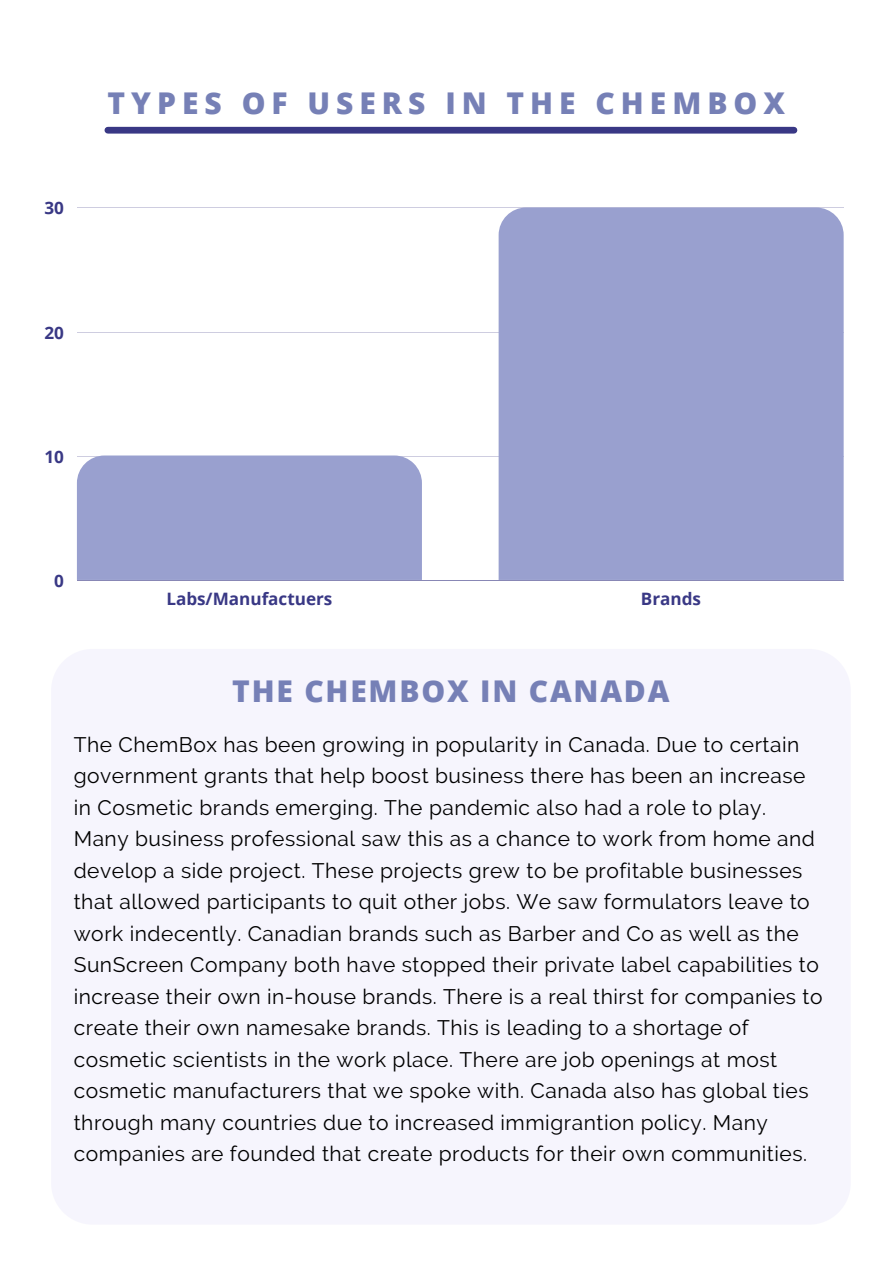
<style>
.page{position:relative;width:893px;height:1264px;background:#fff}
.page>*{position:absolute;margin:0;border:0;box-sizing:border-box;transform-origin:0 0}
.t1{font:800 30px "Open Sans";letter-spacing:.2em;color:#7680b6}
.t2{font:800 30px "Open Sans";letter-spacing:.06em;color:#7680b6}
.t3{font:21px/31.5px "Raleway";letter-spacing:.025em;color:#000}
.t4{font:700 17.1px "Open Sans";color:#393885}
</style>
<div class="page">
<hr style="left:77px;top:207px;width:766px;height:1px;background:#393885">
<hr style="left:77px;top:331px;width:766px;height:1px;background:#393885">
<hr style="left:77px;top:456px;width:766px;height:1px;background:#393885">
<hr style="left:77px;top:580px;width:766px;height:1px;background:#393885">
<div style="left:77px;top:455px;width:345px;height:125px;background:#99a0cf"></div>
<div style="left:498px;top:207px;width:345px;height:373px;background:#99a0cf"></div>
<div style="left:108px;top:127px;width:685px;height:7px;background:#393885"></div>
<p class="t4" style="left:44px;top:196px;width:21px">30</p>
<h1 class="t1" style="left:108px;top:82px;width:679px">TYPES OF USERS IN THE CHEMBOX</h1>
<p class="t4" style="left:44px;top:320px;width:21px">20</p>
<p class="t4" style="left:44px;top:444px;width:21px">10</p>
<p class="t4" style="left:54px;top:568px;width:11px">0</p>
<p class="t4" style="left:166px;top:587px;width:168px">Labs/Manufactuers</p>
<p class="t4" style="left:641px;top:587px;width:62px">Brands</p>
<h1 class="t2" style="left:232px;top:669px;width:439px">THE CHEMBOX IN CANADA</h1>
<p class="t3" style="left:74px;top:728px;width:750px">The ChemBox has been growing in popularity in Canada. Due to certain government grants that help boost business there has been an increase in Cosmetic brands emerging. The pandemic also had a role to play.<br>Many business professional saw this as a chance to work from home and develop a side project. These projects grew to be profitable businesses that allowed participants to quit other jobs. We saw formulators leave to work indecently. Canadian brands such as Barber and Co as well as the SunScreen Company both have stopped their private label capabilities to increase their own in-house brands. There is a real thirst for companies to create their own namesake brands. This is leading to a shortage of cosmetic scientists in the work place. There are job openings at most cosmetic manufacturers that we spoke with. Canada also has global ties through many countries due to increased immigrantion policy. Many companies are founded that create products for their own communities.</p>
</div>
